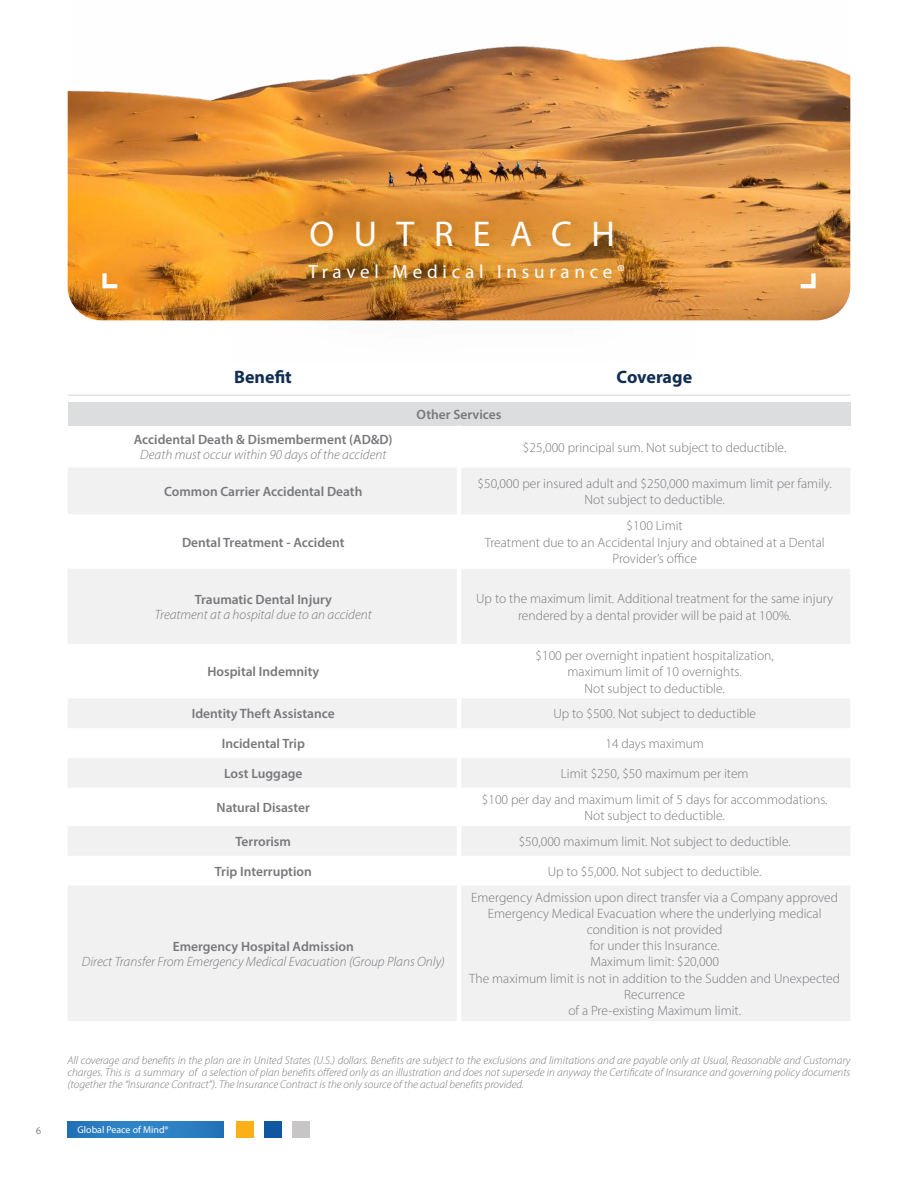
<style>
.page{position:relative;width:918px;height:1188px;background:#fff}
.page>*{position:absolute;margin:0;border:0;box-sizing:border-box;transform-origin:0 0}
.t1{font:36px "Myriad Pro";letter-spacing:.54em;color:#fff}
.t2{font:19.05px "Myriad Pro";letter-spacing:.25em;color:#fff}
.t3{font:700 18px "Myriad Pro";color:#132e52}
.t4{font:300 13.5px/16.2px "Myriad Pro";color:#77787b;text-align:center}
.t5{font:600 13.5px "Myriad Pro";color:#77787b}
.t6{font:italic 300 13.5px "Myriad Pro";color:#77787b}
.t7{font:italic 300 11.25px/12px "Myriad Pro";color:#77787b;text-align:justify}
.t8{font:300 10.05px "Myriad Pro";color:#273856}
.t9{font:9.9px "Myriad Pro";color:#fff}
</style>
<div class="page">
<div style="left:236px;top:1121px;width:17px;height:16px;background:#fcaf17"></div>
<div style="left:264px;top:1121px;width:17px;height:16px;background:#1057a2"></div>
<div style="left:292px;top:1121px;width:18px;height:16px;background:#c7c5c5"></div>
<img style="left:68px;top:46px;width:782px;height:274px">
<img style="left:232px;top:138px;width:463px;height:183px">
<div style="left:310px;top:215px;width:313px;height:37px;background:#000;opacity:.05"></div>
<div style="left:308px;top:259px;width:327px;height:24px;background:#000;opacity:.05"></div>
<div style="left:68px;top:402px;width:782px;height:24px;background:#dcddde"></div>
<svg style="left:68px;top:468px;width:782px;height:260px;fill:#f1f1f2"></svg>
<svg style="left:68px;top:758px;width:782px;height:263px;fill:#f1f1f2"></svg>
<hr style="left:457px;top:886px;width:4px;height:135px;background:#fff">
<hr style="left:457px;top:758px;width:4px;height:30px;background:#fff">
<hr style="left:457px;top:826px;width:4px;height:30px;background:#fff">
<hr style="left:457px;top:468px;width:4px;height:46px;background:#fff">
<hr style="left:457px;top:514px;width:4px;height:55px;background:#fff">
<hr style="left:457px;top:569px;width:4px;height:75px;background:#fff">
<hr style="left:457px;top:644px;width:4px;height:54px;background:#fff">
<hr style="left:457px;top:698px;width:4px;height:30px;background:#fff">
<hr style="left:68px;top:394px;width:782px;height:2px;background:#c7c5c4">
<svg style="left:801px;top:273px;width:15px;height:15px"></svg>
<svg style="left:102px;top:273px;width:15px;height:15px"></svg>
<div style="left:68px;top:1121px;width:156px;height:16px;background:linear-gradient(to right,#2b7dc1,#2b7dc0)"></div>
<h1 class="t1" style="left:309px;top:211px;width:307px">OUTREACH</h1>
<h2 class="t2" style="left:308px;top:260px;width:318px">Travel Medical Insurance®</h2>
<h3 class="t3" style="left:234px;top:365px;width:59px">Benefit</h3>
<h3 class="t3" style="left:617px;top:365px;width:77px">Coverage</h3>
<p class="t5" style="left:134px;top:431px;width:260px">Accidental Death &amp; Dismemberment (AD&amp;D)</p>
<p class="t6" style="left:140px;top:447px;width:248px">Death must occur within 90 days of the accident</p>
<p class="t5" style="left:417px;top:406px;width:86px">Other Services</p>
<p class="t4" style="left:523px;top:439px;width:265px">$25,000 principal sum. Not subject to deductible.</p>
<p class="t5" style="left:164px;top:483px;width:200px">Common Carrier Accidental Death</p>
<p class="t4" style="left:478px;top:475px;width:356px">$50,000 per insured adult and $250,000 maximum limit per family.<br>Not subject to deductible.</p>
<p class="t5" style="left:182px;top:533px;width:164px">Dental Treatment - Accident</p>
<p class="t4" style="left:485px;top:518px;width:342px">$100 Limit<br>Treatment due to an Accidental Injury and obtained at a Dental<br>Provider’s office</p>
<p class="t5" style="left:195px;top:591px;width:139px">Traumatic Dental Injury</p>
<p class="t6" style="left:155px;top:606px;width:218px">Treatment at a hospital due to an accident</p>
<p class="t5" style="left:207px;top:663px;width:113px">Hospital Indemnity</p>
<p class="t4" style="left:476px;top:591px;width:359px">Up to the maximum limit. Additional treatment for the same injury rendered by a dental provider will be paid at 100%.</p>
<p class="t4" style="left:536px;top:647px;width:240px">$100 per overnight inpatient hospitalization, maximum limit of 10 overnights.<br>Not subject to deductible.</p>
<p class="t5" style="left:192px;top:705px;width:144px">Identity Theft Assistance</p>
<p class="t4" style="left:553px;top:706px;width:204px">Up to $500. Not subject to deductible</p>
<p class="t5" style="left:222px;top:735px;width:85px">Incidental Trip</p>
<p class="t4" style="left:605px;top:735px;width:100px">14 days maximum</p>
<p class="t5" style="left:224px;top:765px;width:80px">Lost Luggage</p>
<p class="t4" style="left:561px;top:765px;width:189px">Limit $250, $50 maximum per item</p>
<p class="t5" style="left:217px;top:799px;width:95px">Natural Disaster</p>
<p class="t4" style="left:482px;top:791px;width:347px">$100 per day and maximum limit of 5 days for accommodations.<br>Not subject to deductible.</p>
<p class="t5" style="left:236px;top:833px;width:57px">Terrorism</p>
<p class="t4" style="left:519px;top:833px;width:274px">$50,000 maximum limit. Not subject to deductible.</p>
<p class="t5" style="left:215px;top:863px;width:99px">Trip Interruption</p>
<p class="t4" style="left:548px;top:863px;width:215px">Up to $5,000. Not subject to deductible.</p>
<p class="t5" style="left:173px;top:938px;width:183px">Emergency Hospital Admission</p>
<p class="t6" style="left:82px;top:953px;width:364px">Direct Transfer From Emergency Medical Evacuation (Group Plans Only)</p>
<p class="t4" style="left:469px;top:889px;width:372px">Emergency Admission upon direct transfer via a Company approved Emergency Medical Evacuation where the underlying medical condition is not provided<br>for under this Insurance.<br>Maximum limit: $20,000<br>The maximum limit is not in addition to the Sudden and Unexpected Recurrence<br>of a Pre-existing Maximum limit.</p>
<p class="t7" style="left:68px;top:1055px;width:785px">All coverage and benefits in the plan are in United States (U.S.) dollars. Benefits are subject to the exclusions and limitations and are payable only at Usual, Reasonable and Customary charges. This is a summary of a selection of plan benefits offered only as an illustration and does not supersede in anyway the Certificate of Insurance and governing policy documents (together the “Insurance Contract”). The Insurance Contract is the only source of the actual benefits provided.</p>
<p class="t8" style="left:36px;top:1124px;width:6px">6</p>
<p class="t9" style="left:78px;top:1123px;width:93px">Global Peace of Mind®</p>
</div>
